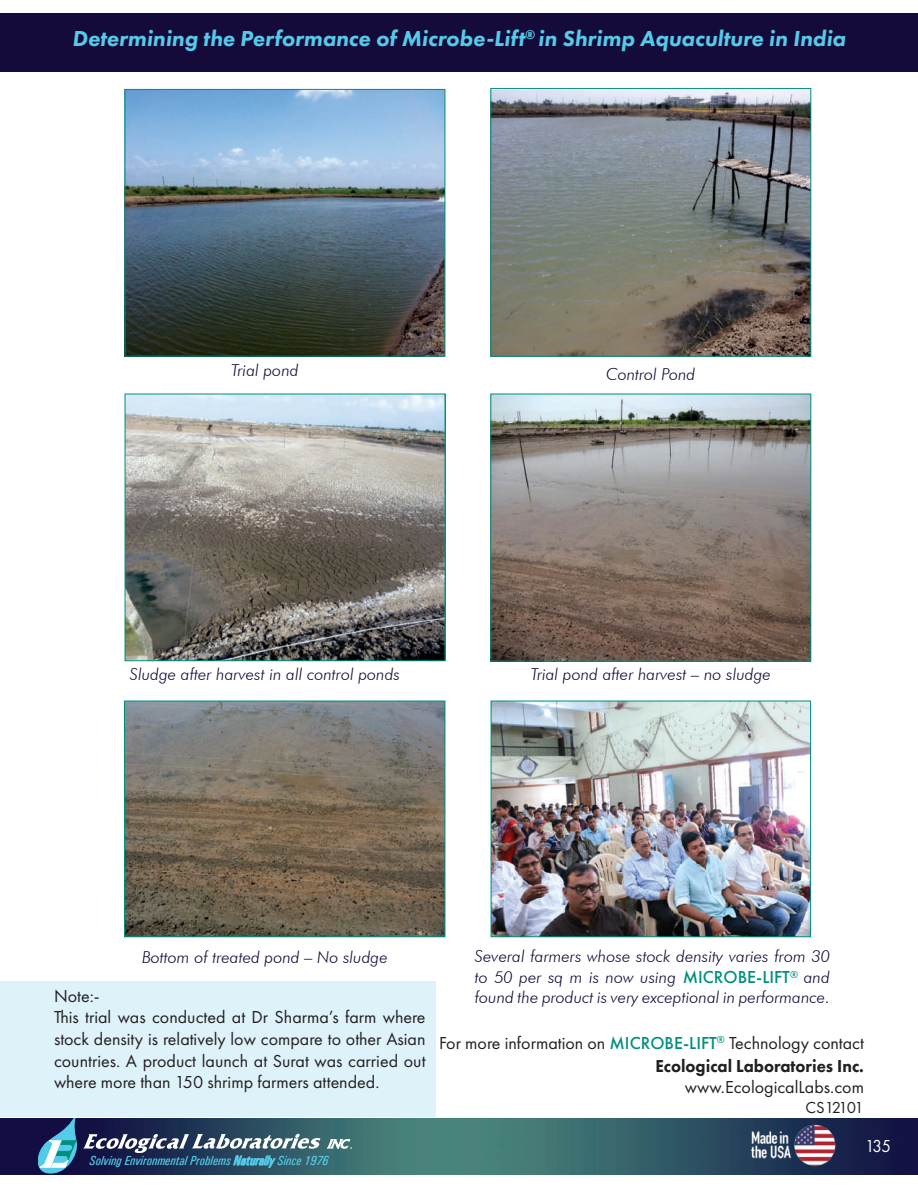
<style>
.page{position:relative;width:918px;height:1188px;background:#fff}
.page>*{position:absolute;margin:0;border:0;box-sizing:border-box;transform-origin:0 0}
.t1{font:italic 800 22.5px "Futura PT";color:#55cae9}
.t2{font:18px/21.6px "Futura PT";color:#231f20;text-align:right}
.t3{font:18px "Futura PT";color:#fff;scale:.94 1}
.t4{font:italic 300 16.5px/21.6px "Futura BT";color:#140b3a}
.t5{font:16.5px "Futura PT";letter-spacing:-.03em;color:#231f20}
.t6{font:italic 500 condensed 13.2px "Univers";color:#55cae9}
.s1{font-family:"Futura PT";font-weight:500;font-style:normal;font-size:18px;color:#008f7e}
.s2{font-weight:500;color:#008f7e}
.s3{font-weight:800}
</style>
<div class="page">
<img style="left:0;top:1118px;width:918px;height:56px">
<svg style="left:327px;top:1139px;width:25px;height:10px"></svg>
<svg style="left:38px;top:1118px;width:283px;height:57px;background:#3c5571"></svg>
<img style="left:748px;top:1123px;width:90px;height:47px">
<div style="left:0;top:14px;width:918px;height:58px;background:#140b3a"></div>
<div style="left:0;top:981px;width:435px;height:136px;background:#def2f9"></div>
<img style="left:127px;top:91px;width:316px;height:263px">
<div style="left:125px;top:89px;width:320px;height:267px;border:1px solid #008f7e"></div>
<img style="left:492px;top:90px;width:317px;height:265px">
<div style="left:490px;top:88px;width:321px;height:269px;border:1px solid #008f7e"></div>
<img style="left:127px;top:396px;width:316px;height:263px">
<div style="left:125px;top:394px;width:320px;height:267px;border:1px solid #008f7e"></div>
<img style="left:492px;top:396px;width:317px;height:263px">
<div style="left:490px;top:394px;width:321px;height:267px;border:1px solid #008f7e"></div>
<img style="left:126px;top:703px;width:317px;height:232px">
<div style="left:124px;top:701px;width:321px;height:236px;border:1px solid #008f7e"></div>
<img style="left:493px;top:703px;width:316px;height:232px">
<div style="left:491px;top:701px;width:320px;height:236px;border:1px solid #008f7e"></div>
<p class="t1" style="left:72px;top:25px;width:775px">Determining the Performance of Microbe-Lift<sup>®</sup> in Shrimp Aquaculture in India</p>
<p class="t4" style="left:231px;top:360px;width:69px">Trial pond</p>
<p class="t4" style="left:606px;top:363px;width:91px">Control Pond</p>
<p class="t4" style="left:130px;top:664px;width:272px">Sludge after harvest in all control ponds</p>
<p class="t4" style="left:531px;top:664px;width:242px">Trial pond after harvest – no sludge</p>
<p class="t4" style="left:142px;top:946px;width:247px">Bottom of treated pond – No sludge</p>
<p class="t4" style="left:475px;top:945px;width:357px">Several farmers whose stock density varies from 30 to 50 per sq m is now using <span class="s1">MICROBE-LIFT</span><sup>®</sup> and</p>
<p class="t2" style="left:54px;top:985px;width:47px">Note:-</p>
<p class="t4" style="left:475px;top:986px;width:357px">found the product is very exceptional in performance.</p>
<p class="t2" style="left:54px;top:1006px;width:373px;text-align:justify">This trial was conducted at Dr Sharma’s farm where stock density is relatively low compare to other Asian countries. A product launch at Surat was carried out where more than 150 shrimp farmers attended.</p>
<p class="t5" style="left:806px;top:1098px;width:60px">CS12101</p>
<p class="t2" style="left:439px;top:1032px;width:426px;line-height:22.5px">For more information on <span class="s2">MICROBE-LIFT</span><sup>®</sup> Technology contact<br><span class="s3">Ecological Laboratories Inc.</span></p>
<p class="t2" style="left:685px;top:1076px;width:181px">www.EcologicalLabs.com</p>
<p class="t6" style="left:90px;top:1153px;width:241px">Solving Environmental Problems Naturally Since 1976</p>
<p class="t3" style="left:865px;top:1135px;width:29px">135</p>
</div>
